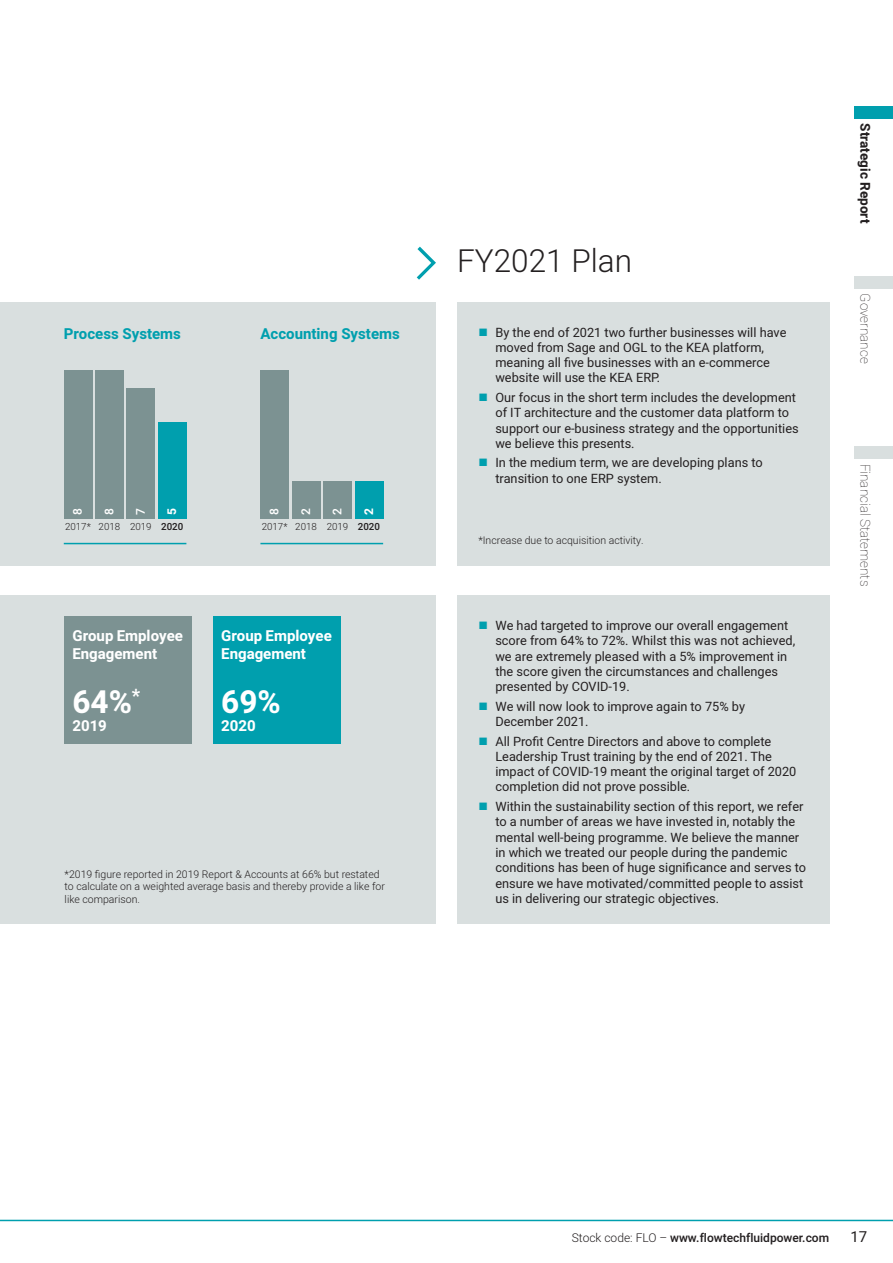
<style>
.page{position:relative;width:893px;height:1263px;background:#fff}
.page>*{position:absolute;margin:0;border:0;box-sizing:border-box;transform-origin:0 0}
.t1{font:300 31.5px "Heebo";color:#231f20}
.t2{font:700 31.5px "Heebo";color:#fff}
.t3{font:700 15px/18px "Heebo";color:#fff}
.t4{font:700 15px "Heebo";color:#009fae}
.t5{font:15px "Heebo";color:#231f20}
.t6{font:100 13.5px "Heebo";color:#231f20}
.t7{font:700 13.5px "Heebo";color:#231f20}
.t8{font:12.75px/15.3px "Heebo";color:#231f20}
.t9{font:500 12px "Heebo";color:#231f20}
.t10{font:500 12px "Heebo";color:#fff}
.t11{font:700 12px "Heebo";color:#fff}
.t12{font:300 10.5px/12.6px "Heebo";color:#231f20}
.t13{font:300 9.75px "Heebo";color:#231f20}
.s1{font-weight:500}
.s2{font-weight:300}
</style>
<div class="page">
<div style="left:855px;top:106px;width:38px;height:13px;background:#009fae"></div>
<div style="left:855px;top:276px;width:38px;height:13px;background:#d9dfdf"></div>
<div style="left:855px;top:446px;width:38px;height:13px;background:#d9dfdf"></div>
<hr style="left:0;top:1220px;width:893px;height:1px;background:#009fae">
<div style="left:0;top:302px;width:436px;height:264px;background:#d9dfdf"></div>
<div style="left:457px;top:302px;width:372px;height:264px;background:#d9dfdf"></div>
<div style="left:457px;top:595px;width:372px;height:329px;background:#d9dfdf"></div>
<div style="left:0;top:595px;width:436px;height:329px;background:#d9dfdf"></div>
<svg style="left:417px;top:247px;width:19px;height:33px"></svg>
<hr style="left:64px;top:543px;width:122px;height:1px;background:#009fae">
<hr style="left:260px;top:543px;width:123px;height:1px;background:#009fae">
<div style="left:95px;top:370px;width:29px;height:149px;background:#7c9292"></div>
<div style="left:127px;top:388px;width:28px;height:131px;background:#7c9292"></div>
<div style="left:158px;top:422px;width:28px;height:97px;background:#009fae"></div>
<div style="left:292px;top:481px;width:28px;height:38px;background:#7c9292"></div>
<div style="left:323px;top:481px;width:29px;height:38px;background:#7c9292"></div>
<div style="left:355px;top:481px;width:28px;height:38px;background:#009fae"></div>
<div style="left:64px;top:370px;width:28px;height:149px;background:#7c9292"></div>
<div style="left:261px;top:370px;width:28px;height:149px;background:#7c9292"></div>
<div style="left:64px;top:617px;width:127px;height:127px;background:#7c9292"></div>
<div style="left:213px;top:617px;width:127px;height:127px;background:#009fae"></div>
<p class="t4" style="left:64px;top:323px;width:119px">Process Systems</p>
<p class="t4" style="left:260px;top:323px;width:141px">Accounting Systems</p>
<p class="t10" style="left:69px;top:515px;width:8px;rotate:-90deg">8</p>
<p class="t10" style="left:101px;top:515px;width:8px;rotate:-90deg">8</p>
<p class="t10" style="left:132px;top:515px;width:8px;rotate:-90deg">7</p>
<p class="t11" style="left:164px;top:515px;width:8px;rotate:-90deg">5</p>
<p class="t10" style="left:266px;top:515px;width:8px;rotate:-90deg">8</p>
<p class="t10" style="left:298px;top:515px;width:8px;rotate:-90deg">2</p>
<p class="t10" style="left:329px;top:515px;width:8px;rotate:-90deg">2</p>
<p class="t11" style="left:360px;top:515px;width:8px;rotate:-90deg">2</p>
<p class="t13" style="left:65px;top:520px;width:120px">2017* 2018 2019 <span class="s1">2020</span></p>
<p class="t13" style="left:262px;top:520px;width:120px">2017* 2018 2019 <span class="s1">2020</span></p>
<p class="t3" style="left:72px;top:627px;width:112px">Group Employee<br>Engagement</p>
<h1 class="t2" style="left:72px;top:679px;width:69px">64%<sup>*</sup></h1>
<p class="t3" style="left:72px;top:717px;width:36px">2019</p>
<p class="t3" style="left:221px;top:627px;width:112px">Group Employee<br>Engagement</p>
<h1 class="t2" style="left:221px;top:679px;width:61px">69%</h1>
<p class="t3" style="left:221px;top:717px;width:36px">2020</p>
<p class="t12" style="left:65px;top:867px;width:322px">*2019 figure reported in 2019 Report &amp; Accounts at 66% but restated to calculate on a weighted average basis and thereby provide a like for like comparison.</p>
<h1 class="t1" style="left:457px;top:239px;width:176px">FY2021 Plan</h1>
<p class="t8" style="left:495px;top:324px;width:293px">By the end of 2021 two further businesses will have moved from Sage and OGL to the KEA platform, meaning all five businesses with an e-commerce website will use the KEA ERP.</p>
<p class="t8" style="left:495px;top:390px;width:305px">Our focus in the short term includes the development of IT architecture and the customer data platform to support our e-business strategy and the opportunities we believe this presents.</p>
<p class="t8" style="left:495px;top:455px;width:269px">In the medium term, we are developing plans to transition to one ERP system.</p>
<p class="t12" style="left:478px;top:534px;width:167px">*Increase due to acquisition activity.</p>
<p class="t8" style="left:495px;top:618px;width:301px">We had targeted to improve our overall engagement score from 64% to 72%. Whilst this was not achieved, we are extremely pleased with a 5% improvement in the score given the circumstances and challenges presented by COVID-19.</p>
<p class="t8" style="left:495px;top:698px;width:251px">We will now look to improve again to 75% by<br>December 2021.</p>
<p class="t8" style="left:495px;top:733px;width:302px">All Profit Centre Directors and above to complete Leadership Trust training by the end of 2021. The impact of COVID-19 meant the original target of 2020 completion did not prove possible.</p>
<p class="t8" style="left:495px;top:799px;width:312px">Within the sustainability section of this report, we refer to a number of areas we have invested in, notably the mental well-being programme. We believe the manner in which we treated our people during the pandemic conditions has been of huge significance and serves to ensure we have motivated/committed people to assist us in delivering our strategic objectives.</p>
<p class="t7" style="left:874px;top:123px;width:101px;rotate:90deg">Strategic Report</p>
<p class="t6" style="left:874px;top:293px;width:71px;rotate:90deg">Governance</p>
<p class="t6" style="left:874px;top:463px;width:124px;rotate:90deg">Financial Statements</p>
<p class="t9" style="left:572px;top:1229px;width:259px"><span class="s2">Stock code: FLO –</span> www.flowtechfluidpower.com</p>
<p class="t5" style="left:850px;top:1226px;width:18px">17</p>
</div>
